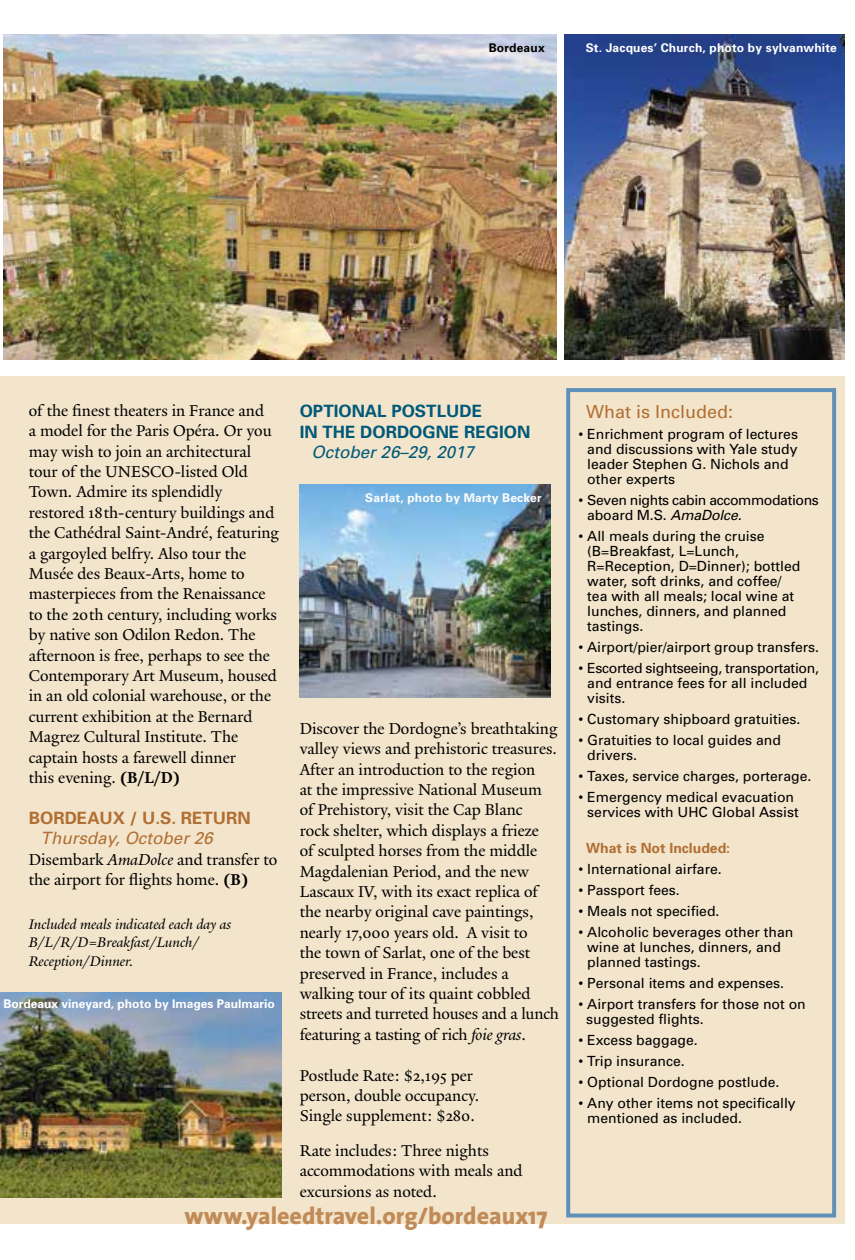
<style>
.page{position:relative;width:855px;height:1260px;background:#fff}
.page>*{position:absolute;margin:0;border:0;box-sizing:border-box;transform-origin:0 0}
.t1{font:800 24px "The Sans";color:#c18b58}
.t2{font:18px "Univers";color:#b16f33}
.t3{font:17px/20.4px "Yale Design";color:#000}
.t4{font:700 17px/20.4px "Univers";color:#005978}
.t5{font:700 17px "Univers";color:#b16f33}
.t6{font:italic 17px "Univers";color:#b16f33}
.t7{font:italic 17px "Univers";color:#005978}
.t8{font:italic 15px/18.6px "Yale Design";color:#000}
.t9{font:14px/15px "Univers";color:#000}
.t10{font:14px/15px "Univers";letter-spacing:-.02em;color:#000}
.t11{font:14px/15px "Univers";letter-spacing:-.025em;color:#000}
.t12{font:700 14px "Univers";color:#b16f33}
.t13{font:700 12px "Univers";letter-spacing:.015em;color:#fff}
.t14{font:700 12px "Univers";letter-spacing:.015em;color:#000}
.s1{font-weight:700}
.s2{font-style:italic}
</style>
<div class="page">
<div style="left:0;top:377px;width:844px;height:847px;background:#f3e5cc"></div>
<div style="left:566px;top:388px;width:270px;height:830px;border:4px solid #5f90bc"></div>
<img style="left:565px;top:35px;width:279px;height:324px">
<img style="left:4px;top:35px;width:552px;height:324px">
<img style="left:0;top:993px;width:281px;height:205px">
<img style="left:300px;top:485px;width:250px;height:213px">
<p class="t14" style="left:489px;top:40px;width:57px">Bordeaux</p>
<p class="t13" style="left:586px;top:40px;width:253px">St. Jacques’ Church, photo by sylvanwhite</p>
<p class="t3" style="left:29px;top:400px;width:252px">of the finest theaters in France and<br>a model for the Paris Opéra. Or you may wish to join an architectural tour of the UNESCO-listed Old<br>Town. Admire its splendidly restored 18th-century buildings and the Cathédral Saint-André, featuring a gargoyled belfry. Also tour the<br>Musée des Beaux-Arts, home to masterpieces from the Renaissance to the 20th century, including works by native son Odilon Redon. The afternoon is free, perhaps to see the<br>Contemporary Art Museum, housed in an old colonial warehouse, or the current exhibition at the Bernard<br>Magrez Cultural Institute. The captain hosts a farewell dinner<br>this evening. <span class="s1">(B/L/D)</span></p>
<p class="t5" style="left:29px;top:807px;width:223px">BORDEAUX / U.S. RETURN</p>
<p class="t6" style="left:41px;top:828px;width:173px">Thursday, October 26</p>
<p class="t3" style="left:29px;top:849px;width:250px">Disembark <span class="s2">AmaDolce</span> and transfer to the airport for flights home. <span class="s1">(B)</span></p>
<p class="t8" style="left:29px;top:915px;width:204px">Included meals indicated each day as<br>B/L/R/D=Breakfast/Lunch/<br>Reception/Dinner.</p>
<p class="t13" style="left:3px;top:996px;width:273px">Bordeaux vineyard, photo by Images Paulmario</p>
<p class="t4" style="left:300px;top:401px;width:232px">OPTIONAL POSTLUDE<br>IN THE DORDOGNE REGION</p>
<p class="t7" style="left:312px;top:442px;width:164px">October 26–29, 2017</p>
<p class="t13" style="left:365px;top:490px;width:178px">Sarlat, photo by Marty Becker</p>
<p class="t3" style="left:300px;top:718px;width:261px">Discover the Dordogne’s breathtaking valley views and prehistoric treasures.<br>After an introduction to the region<br>at the impressive National Museum of Prehistory, visit the Cap Blanc<br>rock shelter, which displays a frieze<br>of sculpted horses from the middle Magdalenian Period, and the new Lascaux IV, with its exact replica of the nearby original cave paintings, nearly 17,000 years old. A visit to<br>the town of Sarlat, one of the best preserved in France, includes a walking tour of its quaint cobbled streets and turreted houses and a lunch featuring a tasting of rich <span class="s2">foie gras</span>.</p>
<p class="t3" style="left:300px;top:1065px;width:181px">Postlude Rate: $2,195 per person, double occupancy.<br>Single supplement: $280.</p>
<p class="t3" style="left:300px;top:1140px;width:224px">Rate includes: Three nights accommodations with meals and excursions as noted.</p>
<p class="t2" style="left:586px;top:400px;width:149px">What is Included:</p>
<p class="t9" style="left:587px;top:426px;width:212px;text-indent:-9px">• Enrichment program of lectures and discussions with Yale study leader Stephen G. Nichols and other experts</p>
<p class="t11" style="left:587px;top:492px;width:233px;text-indent:-9px">• Seven nights cabin accommodations aboard M.S. <span class="s2">AmaDolce.</span></p>
<p class="t9" style="left:587px;top:528px;width:215px;text-indent:-9px">• All meals during the cruise (B=Breakfast, L=Lunch,<br>R=Reception, D=Dinner); bottled water, soft drinks, and coffee/ tea with all meals; local wine at lunches, dinners, and planned tastings.</p>
<p class="t9" style="left:578px;top:639px;width:242px">• Airport/pier/airport group transfers.</p>
<p class="t10" style="left:587px;top:660px;width:233px;text-indent:-9px">• Escorted sightseeing, transportation, and entrance fees for all included visits.</p>
<p class="t9" style="left:578px;top:711px;width:223px">• Customary shipboard gratuities.</p>
<p class="t9" style="left:587px;top:732px;width:195px;text-indent:-9px">• Gratuities to local guides and drivers.</p>
<p class="t9" style="left:578px;top:768px;width:234px">• Taxes, service charges, porterage.</p>
<p class="t9" style="left:587px;top:789px;width:213px;text-indent:-9px">• Emergency medical evacuation services with UHC Global Assist</p>
<p class="t12" style="left:586px;top:839px;width:145px">What is Not Included:</p>
<p class="t9" style="left:578px;top:861px;width:145px">• International airfare.</p>
<p class="t9" style="left:578px;top:882px;width:103px">• Passport fees.</p>
<p class="t9" style="left:578px;top:903px;width:143px">• Meals not specified.</p>
<p class="t9" style="left:587px;top:924px;width:208px;text-indent:-9px">• Alcoholic beverages other than wine at lunches, dinners, and planned tastings.</p>
<p class="t9" style="left:578px;top:975px;width:207px">• Personal items and expenses.</p>
<p class="t9" style="left:586px;top:996px;width:221px;text-indent:-8px">• Airport transfers for those not on suggested flights.</p>
<p class="t9" style="left:578px;top:1032px;width:121px">• Excess baggage.</p>
<p class="t9" style="left:578px;top:1053px;width:108px">• Trip insurance.</p>
<p class="t9" style="left:578px;top:1074px;width:202px">• Optional Dordogne postlude.</p>
<p class="t9" style="left:587px;top:1095px;width:210px;text-indent:-9px">• Any other items not specifically mentioned as included.</p>
<h1 class="t1" style="left:185px;top:1196px;width:364px">www.yaleedtravel.org/bordeaux17</h1>
</div>
